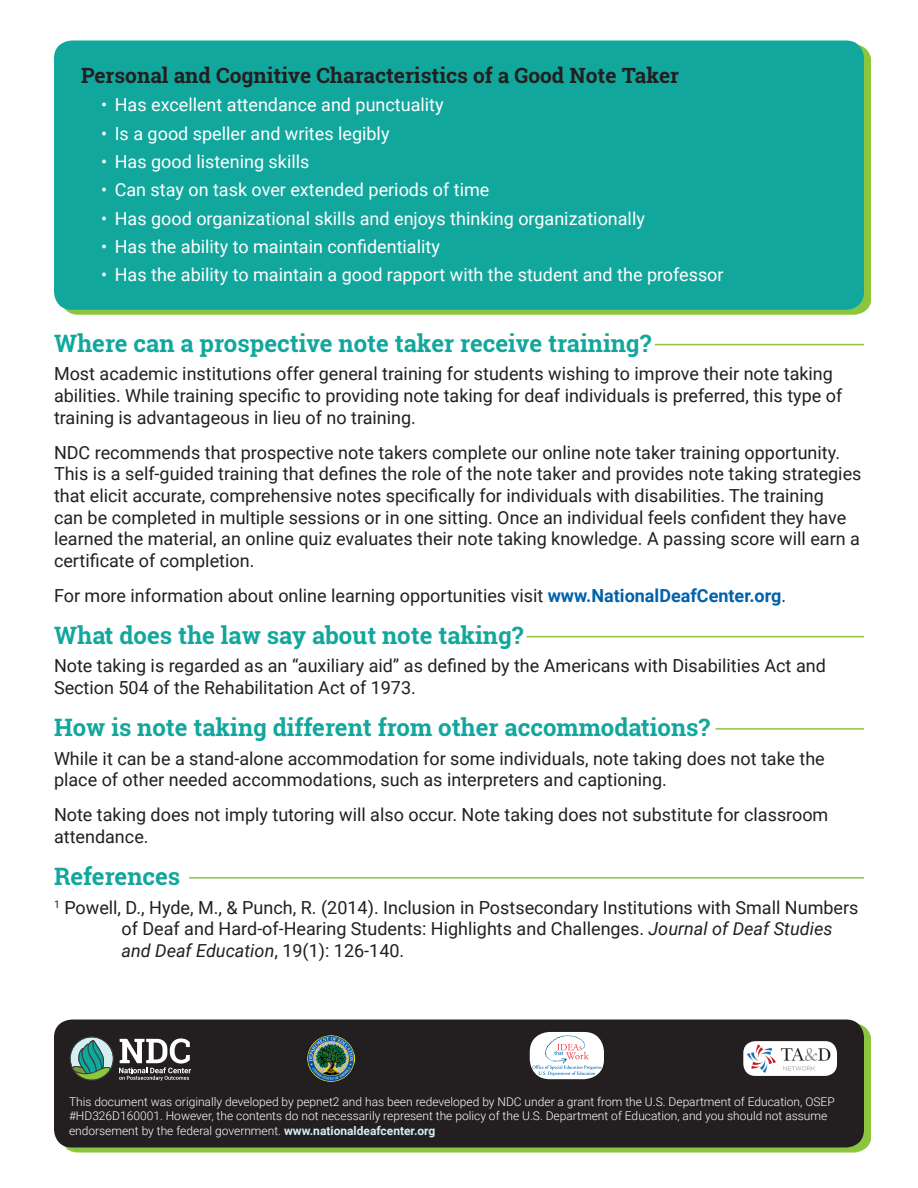
<style>
.page{position:relative;width:918px;height:1188px;background:#fff}
.page>*{position:absolute;margin:0;border:0;box-sizing:border-box;transform-origin:0 0}
.t1{font:700 24px "Roboto Slab";color:#12a79d}
.t2{font:700 21px "Roboto Slab";color:#231f20}
.References{font:18px/21.6px "Roboto";color:#231f20}
.t3{font:18px "Roboto";color:#fff}
.t4{font:300 12px/14.4px "Roboto";color:#fff}
.s1{font-weight:700;color:#0161aa}
.s2{font-style:italic}
.s3{font-weight:700;color:#d5eef1}
</style>
<div class="page">
<div style="left:61px;top:1024px;width:810px;height:128px;background:#8bc63e"></div>
<div style="left:54px;top:1020px;width:810px;height:128px;background:#231f20;border-radius:18px"></div>
<svg style="left:70px;top:1036px;width:121px;height:45px"></svg>
<div style="left:530px;top:1032px;width:74px;height:47px;background:#fff;border-radius:20px"></div>
<svg style="left:532px;top:1035px;width:69px;height:41px"></svg>
<img style="left:743px;top:1041px;width:94px;height:35px">
<img style="left:308px;top:1035px;width:46px;height:47px">
<hr style="left:655px;top:344px;width:209px;height:1px;background:#8bc63e">
<hr style="left:526px;top:636px;width:338px;height:1px;background:#8bc63e">
<hr style="left:716px;top:728px;width:148px;height:2px;background:#8bc63e">
<hr style="left:189px;top:877px;width:675px;height:2px;background:#8bc63e">
<div style="left:61px;top:45px;width:810px;height:270px;background:#8bc63e"></div>
<div style="left:54px;top:40px;width:810px;height:270px;background:#12a79d;border-radius:18px"></div>
<p class="t2" style="left:81px;top:61px;width:600px">Personal and Cognitive Characteristics of a Good Note Taker</p>
<p class="t3" style="left:101px;top:92px;width:344px">• Has excellent attendance and punctuality</p>
<p class="t3" style="left:101px;top:121px;width:290px">• Is a good speller and writes legibly</p>
<p class="t3" style="left:101px;top:149px;width:210px">• Has good listening skills</p>
<p class="t3" style="left:101px;top:177px;width:390px">• Can stay on task over extended periods of time</p>
<p class="t3" style="left:101px;top:206px;width:545px">• Has good organizational skills and enjoys thinking organizationally</p>
<p class="t3" style="left:101px;top:234px;width:340px">• Has the ability to maintain confidentiality</p>
<p class="t3" style="left:101px;top:262px;width:624px">• Has the ability to maintain a good rapport with the student and the professor</p>
<h1 class="t1" style="left:54px;top:327px;width:599px">Where can a prospective note taker receive training?</h1>
<p class="References" style="left:54px;top:363px;width:790px">Most academic institutions offer general training for students wishing to improve their note taking abilities. While training specific to providing note taking for deaf individuals is preferred, this type of training is advantageous in lieu of no training.</p>
<p class="References" style="left:54px;top:441px;width:809px">NDC recommends that prospective note takers complete our online note taker training opportunity.<br>This is a self-guided training that defines the role of the note taker and provides note taking strategies that elicit accurate, comprehensive notes specifically for individuals with disabilities. The training<br>can be completed in multiple sessions or in one sitting. Once an individual feels confident they have learned the material, an online quiz evaluates their note taking knowledge. A passing score will earn a certificate of completion.</p>
<p class="References" style="left:54px;top:584px;width:734px">For more information about online learning opportunities visit <span class="s1">www.NationalDeafCenter.org</span>.</p>
<h1 class="t1" style="left:54px;top:619px;width:471px">What does the law say about note taking?</h1>
<p class="References" style="left:54px;top:655px;width:773px">Note taking is regarded as an “auxiliary aid” as defined by the Americans with Disabilities Act and<br>Section 504 of the Rehabilitation Act of 1973.</p>
<h1 class="t1" style="left:54px;top:711px;width:658px">How is note taking different from other accommodations?</h1>
<p class="References" style="left:54px;top:747px;width:772px">While it can be a stand-alone accommodation for some individuals, note taking does not take the place of other needed accommodations, such as interpreters and captioning.</p>
<p class="References" style="left:54px;top:804px;width:776px">Note taking does not imply tutoring will also occur. Note taking does not substitute for classroom attendance.</p>
<h1 class="t1" style="left:54px;top:860px;width:128px">References</h1>
<p class="References" style="left:122px;top:896px;width:739px;text-indent:-68px"><sup>1</sup> Powell, D., Hyde, M., &amp; Punch, R. (2014). Inclusion in Postsecondary Institutions with Small Numbers of Deaf and Hard-of-Hearing Students: Highlights and Challenges. <span class="s2">Journal of Deaf Studies and Deaf Education</span>, 19(1): 126-140.</p>
<p class="t4" style="left:69px;top:1094px;width:767px">This document was originally developed by pepnet2 and has been redeveloped by NDC under a grant from the U.S. Department of Education, OSEP #HD326D160001. However, the contents do not necessarily represent the policy of the U.S. Department of Education, and you should not assume endorsement by the federal government. <span class="s3">www.nationaldeafcenter.org</span></p>
</div>
